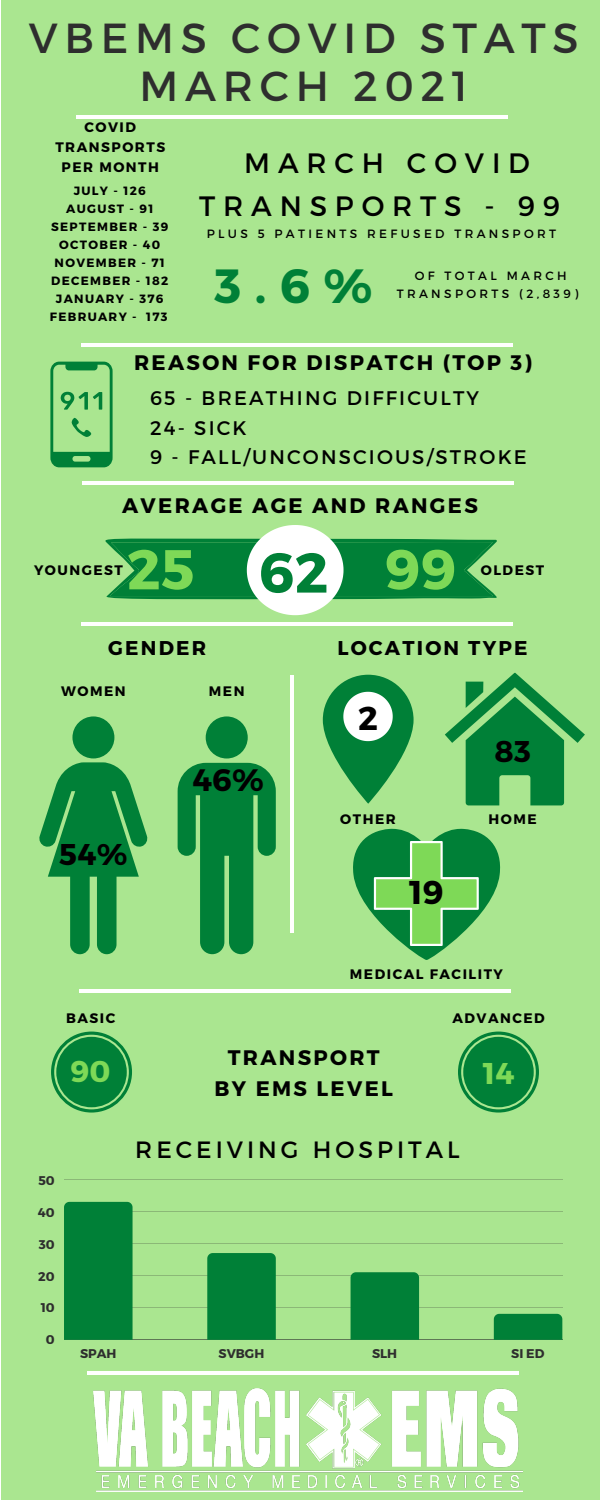
<style>
.page{position:relative;width:600px;height:1500px;background:#fff}
.page>*{position:absolute;margin:0;border:0;box-sizing:border-box;transform-origin:0 0}
.t1{font:700 56px "Montserrat";color:#7ed957}
.t2{font:700 56px "Montserrat";color:#008037}
.t3{font:700 48px "Montserrat";color:#008037}
.t4{font:42px "Montserrat";letter-spacing:.16em;color:#2e2e2e}
.t5{font:700 33.1px "Montserrat";color:#000}
.t6{font:700 32.9px "Montserrat";color:#000}
.t7{font:700 31px "Montserrat";color:#000}
.t8{font:700 30px "Montserrat";color:#000}
.t9{font:700 30px "Montserrat";color:#7ed957}
.t10{font:28px/43.5px "Montserrat";letter-spacing:.28em;color:#000;text-align:center}
.t11{font:23.6px "Montserrat";letter-spacing:.17em;color:#000}
.t12{font:700 21px/31.5px "Montserrat";letter-spacing:.11em;color:#000;text-align:center}
.t13{font:700 19.9px "Montserrat";letter-spacing:.11em;color:#000}
.t14{font:19.7px "Montserrat";letter-spacing:.11em;color:#000}
.t15{font:700 13.8px/20.2px "Montserrat";letter-spacing:.11em;color:#000;text-align:center}
.t16{font:700 12.6px "Montserrat";color:#2e2e2e}
.t17{font:700 12px "Montserrat";letter-spacing:.11em;color:#000}
.t18{font:12px "Montserrat";letter-spacing:.28em;color:#000}
</style>
<div class="page">
<div style="left:1px;top:0;width:599px;height:1500px;background:#aae690"></div>
<hr style="left:81px;top:622px;width:432px;height:4px;background:#fff">
<hr style="left:291px;top:675px;width:3px;height:258px;background:#fff">
<svg style="left:39px;top:716px;width:109px;height:238px"></svg>
<hr style="left:79px;top:990px;width:432px;height:3px;background:#fff">
<hr style="left:87px;top:1371px;width:432px;height:3px;background:#fff">
<hr style="left:64px;top:1179px;width:498px;height:1px;background:#2e2e2e">
<hr style="left:64px;top:1211px;width:498px;height:1px;background:#2e2e2e">
<hr style="left:64px;top:1243px;width:498px;height:1px;background:#2e2e2e">
<hr style="left:64px;top:1275px;width:498px;height:1px;background:#2e2e2e">
<hr style="left:64px;top:1307px;width:498px;height:1px;background:#2e2e2e">
<hr style="left:64px;top:1339px;width:498px;height:1px;background:#2e2e2e">
<div style="left:64px;top:1202px;width:69px;height:138px;background:#008037"></div>
<div style="left:207px;top:1253px;width:69px;height:87px;background:#008037"></div>
<div style="left:351px;top:1272px;width:68px;height:68px;background:#008037"></div>
<div style="left:494px;top:1314px;width:68px;height:26px;background:#008037"></div>
<div style="left:206px;top:716px;width:42px;height:43px;background:#008037;border-radius:50%"></div>
<svg style="left:178px;top:763px;width:98px;height:191px"></svg>
<hr style="left:76px;top:116px;width:432px;height:3px;background:#fff">
<svg style="left:50px;top:362px;width:63px;height:105px"></svg>
<hr style="left:82px;top:481px;width:431px;height:4px;background:#fff">
<svg style="left:105px;top:525px;width:392px;height:90px"></svg>
<svg style="left:353px;top:828px;width:148px;height:132px"></svg>
<svg style="left:445px;top:673px;width:140px;height:132px"></svg>
<svg style="left:51px;top:1032px;width:81px;height:81px"></svg>
<div style="left:56px;top:1037px;width:71px;height:70px;background:#008037;border-radius:50%"></div>
<svg style="left:458px;top:1032px;width:81px;height:81px"></svg>
<div style="left:463px;top:1037px;width:71px;height:70px;background:#008037;border-radius:50%"></div>
<hr style="left:81px;top:343px;width:432px;height:3px;background:#fff">
<svg style="left:323px;top:675px;width:91px;height:129px"></svg>
<img style="left:93px;top:1388px;width:429px;height:104px">
<p class="t4" style="left:29px;top:10px;width:551px">VBEMS COVID STATS</p>
<p class="t4" style="left:139px;top:58px;width:330px">MARCH 2021</p>
<p class="t15" style="left:55px;top:116px;width:111px">COVID<br>TRANSPORTS<br>PER MONTH</p>
<p class="t17" style="left:74px;top:183px;width:74px">JULY - 126</p>
<p class="t17" style="left:66px;top:201px;width:89px">AUGUST - 91</p>
<p class="t17" style="left:51px;top:219px;width:119px">SEPTEMBER - 39</p>
<p class="t17" style="left:59px;top:237px;width:102px">OCTOBER - 40</p>
<p class="t17" style="left:55px;top:255px;width:112px">NOVEMBER - 71</p>
<p class="t17" style="left:51px;top:273px;width:119px">DECEMBER - 182</p>
<p class="t17" style="left:56px;top:291px;width:109px">JANUARY - 376</p>
<p class="t17" style="left:50px;top:309px;width:119px">FEBRUARY - 173</p>
<p class="t10" style="left:199px;top:140px;width:363px">MARCH COVID<br>TRANSPORTS - 99</p>
<p class="t18" style="left:207px;top:226px;width:351px">PLUS 5 PATIENTS REFUSED TRANSPORT</p>
<p class="t3" style="left:214px;top:255px;width:160px">3.6%</p>
<p class="t18" style="left:415px;top:268px;width:153px">OF TOTAL MARCH</p>
<p class="t18" style="left:397px;top:286px;width:183px">TRANSPORTS (2,839)</p>
<p class="t12" style="left:134px;top:346px;width:399px">REASON FOR DISPATCH (TOP 3)</p>
<p class="t14" style="left:150px;top:385px;width:331px">65 - BREATHING DIFFICULTY</p>
<p class="t14" style="left:150px;top:415px;width:98px">24- SICK</p>
<p class="t14" style="left:150px;top:444px;width:378px">9 - FALL/UNCONSCIOUS/STROKE</p>
<p class="t12" style="left:122px;top:489px;width:357px">AVERAGE AGE AND RANGES</p>
<p class="t1" style="left:127px;top:533px;width:69px">25</p>
<p class="t2" style="left:259px;top:536px;width:71px">62</p>
<p class="t1" style="left:385px;top:533px;width:73px">99</p>
<p class="t15" style="left:34px;top:559px;width:90px">YOUNGEST</p>
<p class="t15" style="left:481px;top:559px;width:65px">OLDEST</p>
<p class="t13" style="left:108px;top:635px;width:100px">GENDER</p>
<p class="t15" style="left:61px;top:681px;width:66px">WOMEN</p>
<p class="t8" style="left:59px;top:835px;width:70px">54%</p>
<p class="t15" style="left:209px;top:681px;width:37px">MEN</p>
<p class="t7" style="left:192px;top:759px;width:73px">46%</p>
<p class="t13" style="left:337px;top:635px;width:192px">LOCATION TYPE</p>
<p class="t5" style="left:358px;top:697px;width:21px">2</p>
<p class="t15" style="left:340px;top:809px;width:57px">OTHER</p>
<p class="t6" style="left:409px;top:871px;width:36px">19</p>
<p class="t8" style="left:495px;top:732px;width:38px">83</p>
<p class="t15" style="left:488px;top:809px;width:50px">HOME</p>
<p class="t15" style="left:350px;top:963px;width:154px">MEDICAL FACILITY</p>
<p class="t15" style="left:66px;top:1007px;width:51px">BASIC</p>
<p class="t15" style="left:452px;top:1007px;width:94px">ADVANCED</p>
<p class="t12" style="left:215px;top:1040px;width:180px">TRANSPORT<br>BY EMS LEVEL</p>
<p class="t9" style="left:70px;top:1052px;width:42px">90</p>
<p class="t9" style="left:483px;top:1054px;width:33px">14</p>
<p class="t16" style="left:38px;top:1172px;width:18px">50</p>
<p class="t16" style="left:38px;top:1204px;width:18px">40</p>
<p class="t16" style="left:39px;top:1236px;width:17px">30</p>
<p class="t16" style="left:38px;top:1268px;width:18px">20</p>
<p class="t16" style="left:41px;top:1300px;width:16px">10</p>
<p class="t16" style="left:46px;top:1332px;width:10px">0</p>
<p class="t11" style="left:135px;top:1134px;width:326px">RECEIVING HOSPITAL</p>
<p class="t16" style="left:80px;top:1346px;width:38px">SPAH</p>
<p class="t16" style="left:219px;top:1346px;width:47px">SVBGH</p>
<p class="t16" style="left:372px;top:1346px;width:27px">SLH</p>
<p class="t16" style="left:511px;top:1346px;width:35px">SI ED</p>
</div>
